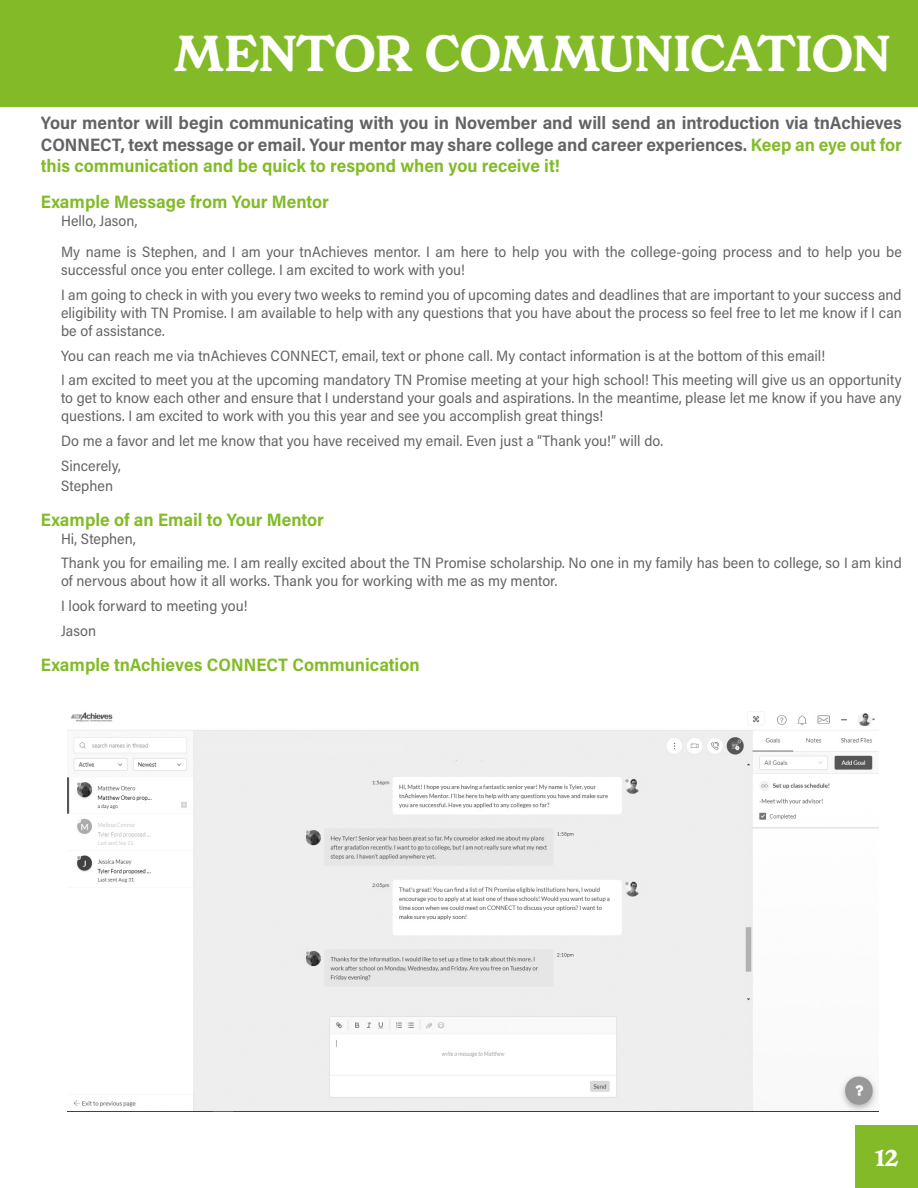
<style>
.page{position:relative;width:918px;height:1188px;background:#fff}
.page>*{position:absolute;margin:0;border:0;box-sizing:border-box;transform-origin:0 0}
.t1{font:600 49.5px "New Spirit";letter-spacing:-.015em;color:#fff}
.t2{font:600 22.5px "New Spirit";color:#fff}
.t3{font:700 18px/21.6px "Acumin Pro Semi Cond";letter-spacing:-.005em;color:#636366;text-align:justify}
.t4{font:700 18px "Acumin Pro Semi Cond";color:#82bb27}
.t5{font:15px/18px "Acumin Pro Semi Cond";color:#636366}
.s1{color:#82bb27}
</style>
<div class="page">
<div style="left:0;top:0;width:918px;height:106px;background:#82bb27"></div>
<img style="left:68px;top:711px;width:811px;height:400px">
<div style="left:200px;top:742px;width:202px;height:11px;background:#efeff0"></div>
<div style="left:856px;top:1126px;width:62px;height:62px;background:#82bb27"></div>
<p class="t1" style="left:174px;top:23px;width:718px">MENTOR COMMUNICATION</p>
<p class="t3" style="left:41px;top:111px;width:863px">Your mentor will begin communicating with you in November and will send an introduction via tnAchieves CONNECT, text message or email. Your mentor may share college and career experiences. <span class="s1">Keep an eye out for this communication and be quick to respond when you receive it!</span></p>
<p class="t4" style="left:41px;top:189px;width:290px">Example Message from Your Mentor</p>
<p class="t5" style="left:61px;top:211px;width:78px">Hello, Jason,</p>
<p class="t5" style="left:61px;top:242px;width:842px">My name is Stephen, and I am your tnAchieves mentor. I am here to help you with the college-going process and to help you be successful once you enter college. I am excited to work with you!</p>
<p class="t5" style="left:61px;top:285px;width:842px;text-align:justify">I am going to check in with you every two weeks to remind you of upcoming dates and deadlines that are important to your success and eligibility with TN Promise. I am available to help with any questions that you have about the process so feel free to let me know if I can be of assistance.</p>
<p class="t5" style="left:61px;top:346px;width:766px">You can reach me via tnAchieves CONNECT, email, text or phone call. My contact information is at the bottom of this email!</p>
<p class="t5" style="left:61px;top:370px;width:842px;text-align:justify">I am excited to meet you at the upcoming mandatory TN Promise meeting at your high school! This meeting will give us an opportunity to get to know each other and ensure that I understand your goals and aspirations. In the meantime, please let me know if you have any questions. I am excited to work with you this year and see you accomplish great things!</p>
<p class="t5" style="left:61px;top:431px;width:603px">Do me a favor and let me know that you have received my email. Even just a “Thank you!” will do.</p>
<p class="t5" style="left:61px;top:456px;width:61px">Sincerely,</p>
<p class="t5" style="left:61px;top:476px;width:54px">Stephen</p>
<p class="t4" style="left:41px;top:507px;width:285px">Example of an Email to Your Mentor</p>
<p class="t5" style="left:61px;top:529px;width:76px">Hi, Stephen,</p>
<p class="t5" style="left:61px;top:554px;width:842px">Thank you for emailing me. I am really excited about the TN Promise scholarship. No one in my family has been to college, so I am kind of nervous about how it all works. Thank you for working with me as my mentor.</p>
<p class="t5" style="left:61px;top:596px;width:188px">I look forward to meeting you!</p>
<p class="t5" style="left:61px;top:621px;width:37px">Jason</p>
<p class="t4" style="left:41px;top:652px;width:380px">Example tnAchieves CONNECT Communication</p>
<p class="t2" style="left:875px;top:1144px;width:25px">12</p>
</div>
